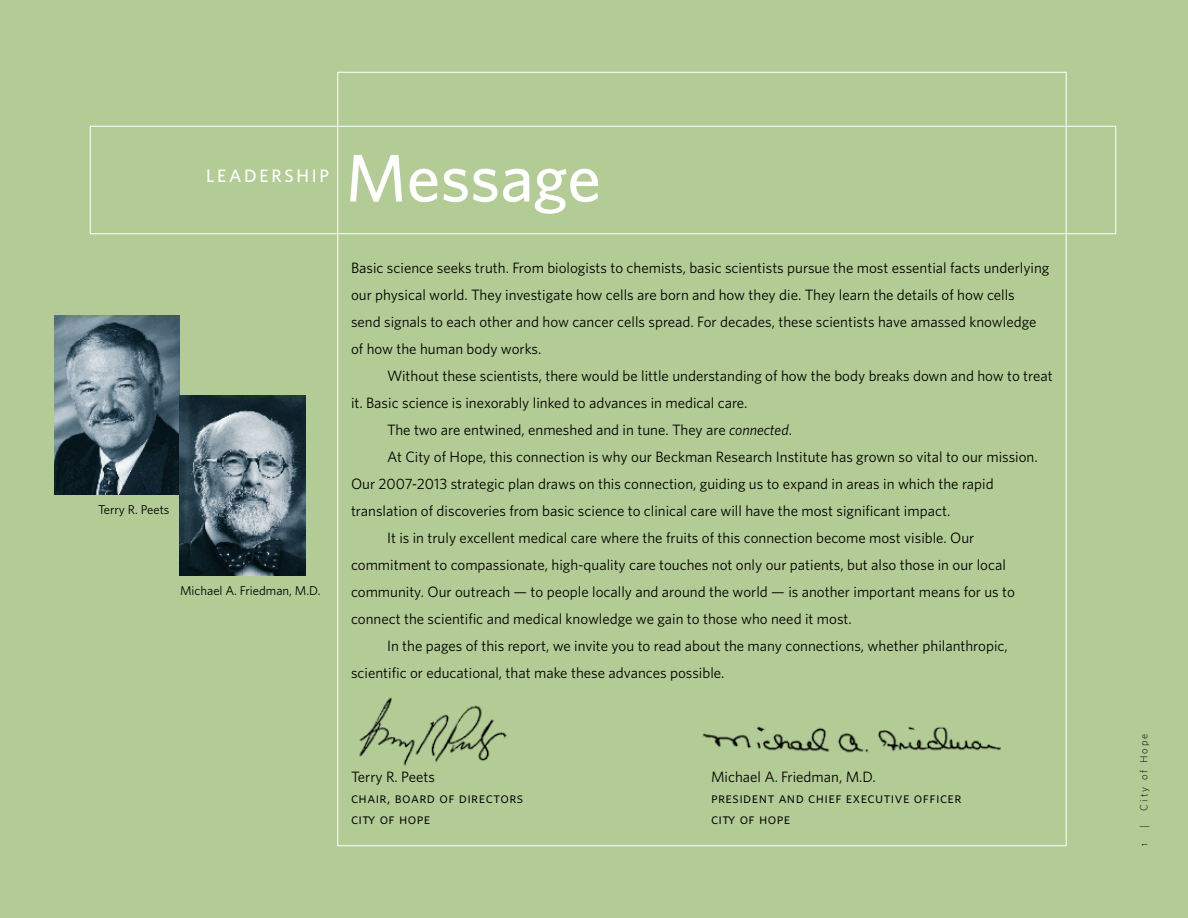
<style>
.page{position:relative;width:1188px;height:918px;background:#b3cc95}
.page>*{position:absolute;margin:0;border:0;box-sizing:border-box;transform-origin:0 0}
.t1{font:500 67.5px "Whitney";color:#fff}
.t2{font:500 18px "Whitney";letter-spacing:.15em;color:#fff}
.t3{font:15px/27px "Whitney";color:#000}
.t4{font:15px/21px "Whitney Book SC";letter-spacing:.03em;color:#000}
.t5{font:12.75px "Whitney";color:#000}
.t6{font:300 10.5px "Whitney";letter-spacing:.2em;color:#000}
.t7{font:10.5px "Whitney Light SC";color:#000}
.s1{font-style:italic}
</style>
<div class="page">
<img style="left:359px;top:697px;width:148px;height:69px">
<img style="left:703px;top:726px;width:298px;height:27px">
<img style="left:54px;top:315px;width:126px;height:180px">
<img style="left:180px;top:396px;width:126px;height:180px">
<div style="left:90px;top:126px;width:1026px;height:108px;border:1px solid #fff"></div>
<p class="t2" style="left:206px;top:165px;width:125px">leadership</p>
<p class="t5" style="left:98px;top:502px;width:73px">Terry R. Peets</p>
<p class="t5" style="left:180px;top:583px;width:142px">Michael A. Friedman, M.D.</p>
<h1 class="t1" style="left:346px;top:137px;width:257px">Message</h1>
<p class="t3" style="left:351px;top:254px;width:700px">Basic science seeks truth. From biologists to chemists, basic scientists pursue the most essential facts underlying our physical world. They investigate how cells are born and how they die. They learn the details of how cells<br>send signals to each other and how cancer cells spread. For decades, these scientists have amassed knowledge of how the human body works.</p>
<p class="t3" style="left:387px;top:362px;width:667px">Without these scientists, there would be little understanding of how the body breaks down and how to treat</p>
<p class="t3" style="left:351px;top:389px;width:398px">it. Basic science is inexorably linked to advances in medical care.</p>
<p class="t3" style="left:387px;top:416px;width:406px">The two are entwined, enmeshed and in tune. They are <span class="s1">connected</span>.</p>
<p class="t3" style="left:387px;top:443px;width:652px">At City of Hope, this connection is why our Beckman Research Institute has grown so vital to our mission.</p>
<p class="t3" style="left:351px;top:470px;width:644px">Our 2007-2013 strategic plan draws on this connection, guiding us to expand in areas in which the rapid</p>
<p class="t3" style="left:351px;top:497px;width:601px">translation of discoveries from basic science to clinical care will have the most significant impact.</p>
<p class="t3" style="left:387px;top:524px;width:589px">It is in truly excellent medical care where the fruits of this connection become most visible. Our</p>
<p class="t3" style="left:351px;top:551px;width:656px">commitment to compassionate, high-quality care touches not only our patients, but also those in our local</p>
<p class="t3" style="left:351px;top:578px;width:665px">community. Our outreach — to people locally and around the world — is another important means for us to</p>
<p class="t3" style="left:351px;top:605px;width:502px">connect the scientific and medical knowledge we gain to those who need it most.</p>
<p class="t3" style="left:387px;top:632px;width:622px">In the pages of this report, we invite you to read about the many connections, whether philanthropic,</p>
<p class="t3" style="left:351px;top:659px;width:375px">scientific or educational, that make these advances possible.</p>
<p class="t3" style="left:351px;top:762px;width:86px">Terry R. Peets</p>
<p class="t4" style="left:351px;top:786px;width:174px">chair, board of directors city of hope</p>
<p class="t3" style="left:711px;top:762px;width:166px">Michael A. Friedman, M.D.</p>
<p class="t4" style="left:711px;top:786px;width:252px">president and chief executive officer city of hope</p>
<p class="t6" style="left:1138px;top:811px;width:79px;rotate:-90deg">City of Hope</p>
<p class="t7" style="left:1138px;top:828px;width:4px;rotate:-90deg">|</p>
<p class="t7" style="left:1138px;top:846px;width:5px;rotate:-90deg">1</p>
</div>
